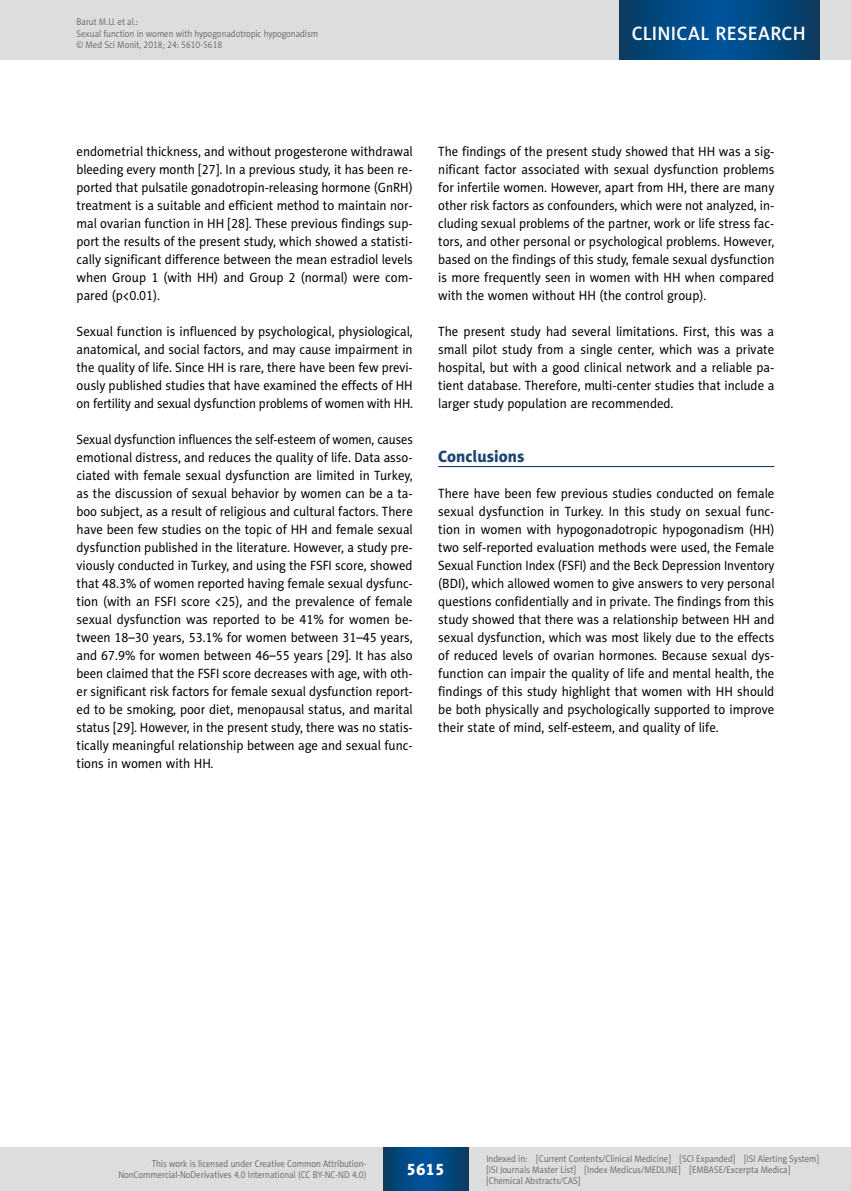
<style>
.page{position:relative;width:851px;height:1191px;background:#fff}
.page>*{position:absolute;margin:0;border:0;box-sizing:border-box;transform-origin:0 0}
.t1{font:19.5px "Naomi Sans EFN Medium";letter-spacing:.015em;color:#fff}
.t2{font:16.5px "Naomi Sans EFN Heavy";color:#1d4574}
.t3{font:16.5px "Naomi Sans EFN Heavy";color:#fff}
.t4{font:13.5px/18px "Naomi Sans EFN";color:#000;text-align:justify;scale:.95 1}
.t5{font:13.5px/18px "Naomi Sans EFN";color:#000;text-align:justify;scale:.92 1}
.t6{font:9.75px/11.2px "Naomi Sans EFN Light";color:#58595b;scale:.9 1}
</style>
<div class="page">
<hr style="left:438px;top:466px;width:336px;height:1px;background:#002b5c">
<div style="left:0;top:1148px;width:850px;height:43px;background:#dcddde"></div>
<svg style="left:383px;top:1147px;width:85px;height:43px;background:#02487f"></svg>
<div style="left:0;top:0;width:850px;height:60px;background:#dcddde"></div>
<svg style="left:619px;top:0;width:200px;height:60px;background:#02487f"></svg>
<p class="t6" style="left:77px;top:16px;width:270px">Barut M.U. et al.:<br>Sexual function in women with hypogonadotropic hypogonadism © Med Sci Monit, 2018; 24: 5610-5618</p>
<h1 class="t1" style="left:631px;top:22px;width:175px">CLINICAL RESEARCH</h1>
<p class="t4" style="left:77px;top:142px;width:355px">endometrial thickness, and without progesterone withdrawal bleeding every month [27]. In a previous study, it has been re&shy;ported that pulsatile gonadotropin-releasing hormone (GnRH) treatment is a suitable and efficient method to maintain nor&shy;mal ovarian function in HH [28]. These previous findings sup&shy;port the results of the present study, which showed a statisti&shy;cally significant difference between the mean estradiol levels when Group 1 (with HH) and Group 2 (normal) were com&shy;pared (p&lt;0.01).</p>
<p class="t4" style="left:77px;top:322px;width:355px">Sexual function is influenced by psychological, physiological, anatomical, and social factors, and may cause impairment in the quality of life. Since HH is rare, there have been few previ&shy;ously published studies that have examined the effects of HH on fertility and sexual dysfunction problems of women with HH.</p>
<p class="t5" style="left:77px;top:430px;width:367px">Sexual dysfunction influences the self-esteem of women, causes emotional distress, and reduces the quality of life. Data asso&shy;ciated with female sexual dysfunction are limited in Turkey, as the discussion of sexual behavior by women can be a ta&shy;boo subject, as a result of religious and cultural factors. There have been few studies on the topic of HH and female sexual dysfunction published in the literature. However, a study pre&shy;viously conducted in Turkey, and using the FSFI score, showed that 48.3% of women reported having female sexual dysfunc&shy;tion (with an FSFI score &lt;25), and the prevalence of female sexual dysfunction was reported to be 41% for women be&shy;tween 18–30 years, 53.1% for women between 31–45 years, and 67.9% for women between 46–55 years [29]. It has also been claimed that the FSFI score decreases with age, with oth&shy;er significant risk factors for female sexual dysfunction report&shy;ed to be smoking, poor diet, menopausal status, and marital status [29]. However, in the present study, there was no statis&shy;tically meaningful relationship between age and sexual func&shy;tions in women with HH.</p>
<p class="t4" style="left:438px;top:142px;width:355px">The findings of the present study showed that HH was a sig&shy;nificant factor associated with sexual dysfunction problems for infertile women. However, apart from HH, there are many other risk factors as confounders, which were not analyzed, in&shy;cluding sexual problems of the partner, work or life stress fac&shy;tors, and other personal or psychological problems. However, based on the findings of this study, female sexual dysfunction is more frequently seen in women with HH when compared with the women without HH (the control group).</p>
<p class="t4" style="left:438px;top:322px;width:355px">The present study had several limitations. First, this was a small pilot study from a single center, which was a private hospital, but with a good clinical network and a reliable pa&shy;tient database. Therefore, multi-center studies that include a larger study population are recommended.</p>
<p class="t2" style="left:438px;top:446px;width:88px">Conclusions</p>
<p class="t4" style="left:438px;top:484px;width:355px">There have been few previous studies conducted on female sexual dysfunction in Turkey. In this study on sexual func&shy;tion in women with hypogonadotropic hypogonadism (HH) two self-reported evaluation methods were used, the Female Sexual Function Index (FSFI) and the Beck Depression Inventory (BDI), which allowed women to give answers to very personal questions confidentially and in private. The findings from this study showed that there was a relationship between HH and sexual dysfunction, which was most likely due to the effects of reduced levels of ovarian hormones. Because sexual dys&shy;function can impair the quality of life and mental health, the findings of this study highlight that women with HH should be both physically and psychologically supported to improve their state of mind, self-esteem, and quality of life.</p>
<p class="t6" style="left:118px;top:1158px;width:277px;text-align:right">This work is licensed under Creative Common Attribution-<br>NonCommercial-NoDerivatives 4.0 International (CC BY-NC-ND 4.0)</p>
<p class="t3" style="left:406px;top:1159px;width:40px">5615</p>
<p class="t6" style="left:486px;top:1152px;width:371px">Indexed in: [Current Contents/Clinical Medicine] [SCI Expanded] [ISI Alerting System] [ISI Journals Master List] [Index Medicus/MEDLINE] [EMBASE/Excerpta Medica] [Chemical Abstracts/CAS]</p>
</div>
